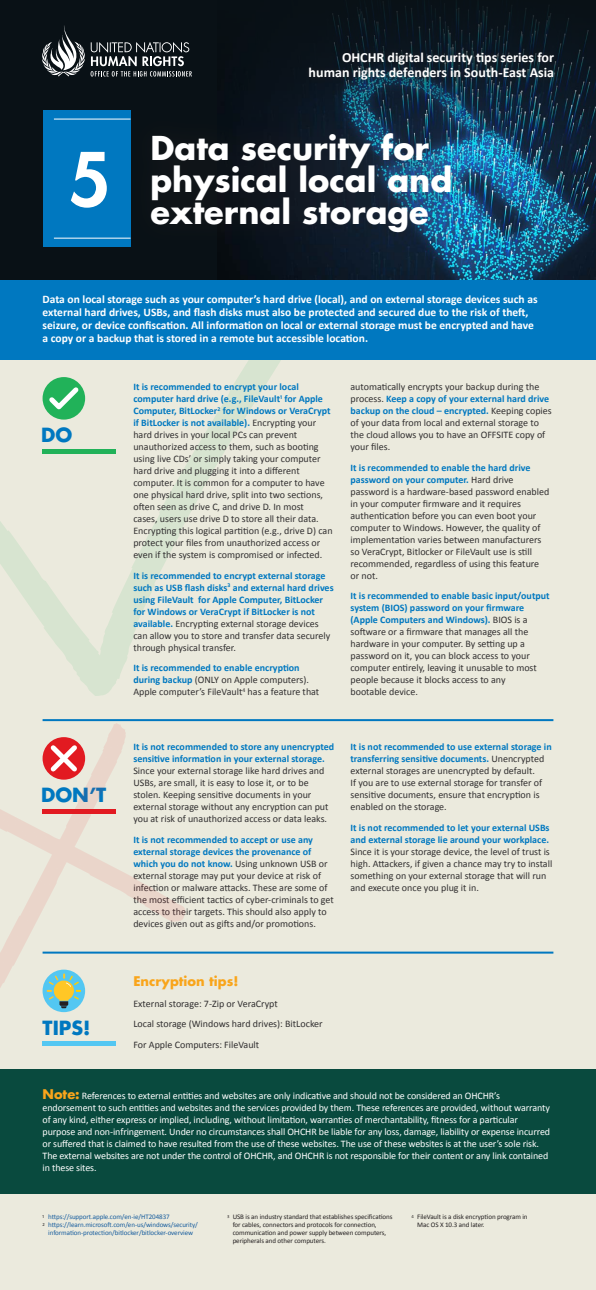
<style>
.page{position:relative;width:596px;height:1290px;background:#fff}
.page>*{position:absolute;margin:0;border:0;box-sizing:border-box;transform-origin:0 0}
.t1{font:800 72.1px "Futura Std";color:#fff}
.t2{font:700 32px/32px "Futura Std";color:#fff}
.t3{font:700 19px "Futura Std";color:#0078c0}
.t4{font:700 14px/15px "Calibri";color:#fff;text-align:right}
.t5{font:700 13px "Futura Std";color:#f9a51b}
.t6{font:700 11.5px/13px "Calibri";color:#fff}
.t7{font:10px/12px "Calibri";color:#312f30}
.t8{font:10px/12px "Calibri";letter-spacing:-.01em;color:#fff}
.t9{font:700 10px/12px "Calibri";color:#0078c0}
.t10{font:7px/8px "Calibri";letter-spacing:-.01em;color:#231f20}
.t11{font:7px/8px "Calibri";letter-spacing:-.01em;color:#175d9e;text-align:center}
.s1{font-weight:700;color:#0078c0}
.s2{font-weight:400;color:#312f30}
.s3{font-family:"Futura Std";font-weight:700;font-size:13px;color:#f9a51b}
</style>
<div class="page">
<div style="left:0;top:360px;width:595px;height:930px;background:#ebeadd"></div>
<svg style="left:0;top:360px;width:281px;height:336px"></svg>
<svg style="left:194px;top:491px;width:9px;height:14px"></svg>
<div style="left:0;top:0;width:595px;height:281px;background:#091116"></div>
<img style="left:217px;top:156px;width:378px;height:125px">
<div style="left:0;top:281px;width:595px;height:79px;background:#0078c0"></div>
<svg style="left:43px;top:4px;width:552px;height:152px"></svg>
<div style="left:303px;top:46px;width:256px;height:39px;background:#231f20;opacity:.75"></div>
<svg style="left:0;top:723px;width:186px;height:290px"></svg>
<div style="left:43px;top:377px;width:42px;height:43px;background:#21b259;border-radius:50%"></div>
<div style="left:43px;top:737px;width:42px;height:43px;background:#e21a21;border-radius:50%"></div>
<svg style="left:45px;top:383px;width:38px;height:31px"></svg>
<svg style="left:46px;top:741px;width:35px;height:35px"></svg>
<hr style="left:43px;top:719px;width:510px;height:2px;background:#0078c0">
<div style="left:126px;top:109px;width:350px;height:148px;background:#231f20;opacity:.75"></div>
<div style="left:43px;top:111px;width:87px;height:136px;background:#0078c0"></div>
<hr style="left:54px;top:119px;width:76px;height:1px;background:#fff">
<hr style="left:54px;top:238px;width:76px;height:1px;background:#fff">
<svg style="left:42px;top:25px;width:150px;height:52px"></svg>
<hr style="left:43px;top:951px;width:510px;height:2px;background:#0078c0">
<div style="left:43px;top:1041px;width:73px;height:5px;background:#53c7f2"></div>
<div style="left:43px;top:969px;width:42px;height:43px;background:#53c7f2;border-radius:50%"></div>
<svg style="left:47px;top:973px;width:34px;height:35px"></svg>
<div style="left:0;top:1069px;width:595px;height:124px;background:#094a3e"></div>
<p class="t1" style="left:68px;top:134px;width:43px">5</p>
<p class="t4" style="left:308px;top:49px;width:247px">OHCHR digital security tips series for human rights defenders in South-East Asia</p>
<p class="t2" style="left:150px;top:132px;width:303px">Data security for physical local and</p>
<p class="t2" style="left:150px;top:196px;width:280px">external storage</p>
<p class="t6" style="left:43px;top:293px;width:496px">Data on local storage such as your computer’s hard drive (local), and on external storage devices such as external hard drives, USBs, and flash disks must also be protected and secured due to the risk of theft, seizure, or device confiscation. All information on local or external storage must be encrypted and have a copy or a backup that is stored in a remote but accessible location.</p>
<p class="t3" style="left:41px;top:422px;width:33px">DO</p>
<p class="t3" style="left:41px;top:782px;width:67px">DON’T</p>
<p class="t3" style="left:43px;top:1015px;width:49px">TIPS!</p>
<p class="t7" style="left:133px;top:381px;width:200px"><span class="s1">It is recommended to encrypt your local computer hard drive (e.g., FileVault</span><sup>1</sup> <span class="s1">for Apple Computer, BitLocker</span><sup>2</sup> <span class="s1">for Windows or VeraCrypt if BitLocker is not available).</span> Encrypting your hard drives in your local PCs can prevent unauthorized access to them, such as booting using live CDs’ or simply taking your computer hard drive and plugging it into a different computer. It is common for a computer to have one physical hard drive, split into two sections, often seen as drive C, and drive D. In most<br>cases, users use drive D to store all their data.<br>Encrypting this logical partition (e.g., drive D) can protect your files from unauthorized access or even if the system is compromised or infected.</p>
<p class="t9" style="left:133px;top:569px;width:202px">It is recommended to encrypt external storage such as USB flash disks<sup>3</sup> and external hard drives using FileVault for Apple Computer, BitLocker for Windows or VeraCrypt if BitLocker is not available. <span class="s2">Encrypting external storage devices can allow you to store and transfer data securely through physical transfer.</span></p>
<p class="t7" style="left:133px;top:662px;width:187px"><span class="s1">It is recommended to enable encryption during backup</span> (ONLY on Apple computers).<br>Apple computer’s FileVault<sup>4</sup> has a feature that</p>
<p class="t7" style="left:350px;top:381px;width:203px">automatically encrypts your backup during the process. <span class="s1">Keep a copy of your external hard drive backup on the cloud – encrypted.</span> Keeping copies of your data from local and external storage to the cloud allows you to have an OFFSITE copy of your files.</p>
<p class="t7" style="left:350px;top:461px;width:200px"><span class="s1">It is recommended to enable the hard drive password on your computer.</span> Hard drive password is a hardware-based password enabled in your computer firmware and it requires authentication before you can even boot your computer to Windows. However, the quality of implementation varies between manufacturers so VeraCrypt, Bitlocker or FileVault use is still recommended, regardless of using this feature or not.</p>
<p class="t7" style="left:350px;top:590px;width:200px"><span class="s1">It is recommended to enable basic input/output system (BIOS) password on your firmware (Apple Computers and Windows).</span> BIOS is a software or a firmware that manages all the hardware in your computer. By setting up a password on it, you can block access to your computer entirely, leaving it unusable to most people because it blocks access to any<br>bootable device.</p>
<p class="t7" style="left:133px;top:741px;width:202px"><span class="s1">It is not recommended to store any unencrypted sensitive information in your external storage.<br></span>Since your external storage like hard drives and USBs, are small, it is easy to lose it, or to be stolen. Keeping sensitive documents in your external storage without any encryption can put you at risk of unauthorized access or data leaks.</p>
<p class="t7" style="left:133px;top:833px;width:202px"><span class="s1">It is not recommended to accept or use any external storage devices the provenance of which you do not know.</span> Using unknown USB or external storage may put your device at risk of infection or malware attacks. These are some of the most efficient tactics of cyber-criminals to get access to their targets. This should also apply to devices given out as gifts and/or promotions.</p>
<p class="t7" style="left:350px;top:741px;width:202px"><span class="s1">It is not recommended to use external storage in transferring sensitive documents.</span> Unencrypted external storages are unencrypted by default.<br>If you are to use external storage for transfer of sensitive documents, ensure that encryption is enabled on the storage.</p>
<p class="t7" style="left:350px;top:821px;width:203px"><span class="s1">It is not recommended to let your external USBs and external storage lie around your workplace.<br></span>Since it is your storage device, the level of trust is high. Attackers, if given a chance may try to install something on your external storage that will run and execute once you plug it in.</p>
<p class="t5" style="left:133px;top:972px;width:106px">Encryption tips!</p>
<p class="t7" style="left:133px;top:997px;width:146px">External storage: 7-Zip or VeraCrypt</p>
<p class="t7" style="left:133px;top:1018px;width:191px">Local storage (Windows hard drives): BitLocker</p>
<p class="t7" style="left:133px;top:1038px;width:127px">For Apple Computers: FileVault</p>
<p class="t8" style="left:43px;top:1090px;width:509px"><span class="s3">Note:</span> References to external entities and websites are only indicative and should not be considered an OHCHR’s endorsement to such entities and websites and the services provided by them. These references are provided, without warranty of any kind, either express or implied, including, without limitation, warranties of merchantability, fitness for a particular purpose and non-infringement. Under no circumstances shall OHCHR be liable for any loss, damage, liability or expense incurred or suffered that is claimed to have resulted from the use of these websites. The use of these websites is at the user’s sole risk.<br>The external websites are not under the control of OHCHR, and OHCHR is not responsible for their content or any link contained in these sites.</p>
<p class="t11" style="left:43px;top:1213px;width:129px"><sup>1</sup> https://support.apple.com/en-ie/HT204837</p>
<p class="t11" style="left:43px;top:1221px;width:157px"><sup>2</sup> https://learn.microsoft.com/en-us/windows/security/ information-protection/bitlocker/bitlocker-overview</p>
<p class="t10" style="left:232px;top:1213px;width:161px;text-indent:-6px"><sup>3</sup> USB is an industry standard that establishes specifications for cables, connectors and protocols for connection, communication and power supply between computers, peripherals and other computers.</p>
<p class="t10" style="left:417px;top:1213px;width:112px;text-indent:-6px"><sup>4</sup> FileVault is a disk encryption program in<br>Mac OS X 10.3 and later.</p>
</div>
